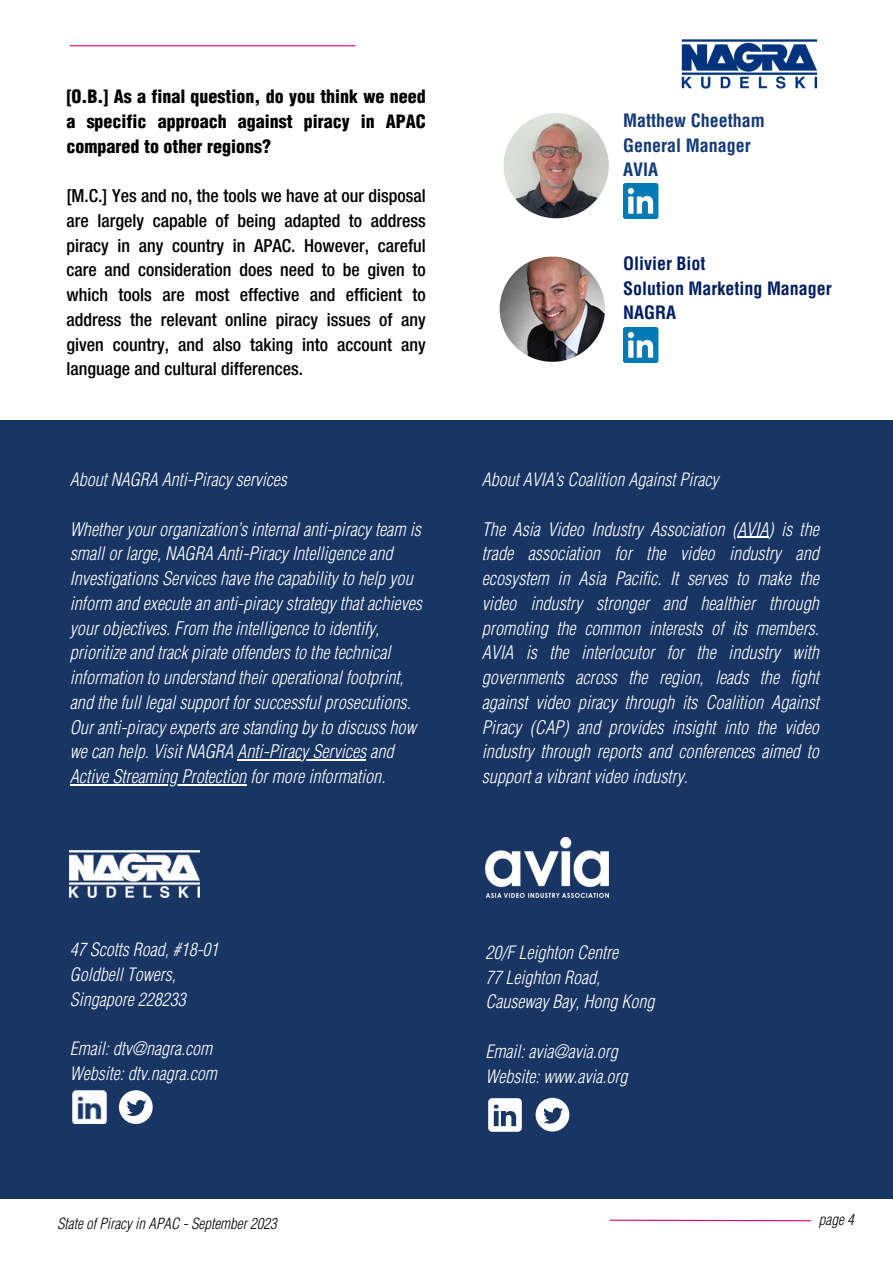
<style>
.page{position:relative;width:893px;height:1264px;background:#fff}
.page>*{position:absolute;margin:0;border:0;box-sizing:border-box;transform-origin:0 0}
.t1{font:italic 300 condensed 18.3px/24.8px "Helvetica LT Std";color:#fff}
.t2{font:500 condensed 18px/24.8px "Helvetica Neue LT Std";color:#000;text-align:justify}
.t3{font:italic 300 condensed 18px "Helvetica LT Std";color:#fff}
.t4{font:900 condensed 18px/24.8px "Helvetica LT Std";color:#000;text-align:justify}
.t5{font:700 condensed 18px "Helvetica LT Std";color:#001e62}
.t6{font:700 condensed 18px "Helvetica LT Std";color:#133a78}
.t7{font:italic 300 condensed 15px "Helvetica LT Std";color:#000}
</style>
<div class="page">
<div style="left:0;top:420px;width:892px;height:778px;background:#183563"></div>
<hr style="left:70px;top:45px;width:285px;height:1px;background:#e5007d">
<hr style="left:237px;top:759px;width:129px;height:1px;background:#fff">
<hr style="left:70px;top:784px;width:176px;height:1px;background:#fff">
<img style="left:499px;top:256px;width:106px;height:106px;border-radius:50%">
<img style="left:503px;top:113px;width:105px;height:105px;border-radius:50%">
<svg style="left:609px;top:1219px;width:202px;height:2px"></svg>
<svg style="left:119px;top:1090px;width:34px;height:33px"></svg>
<img style="left:72px;top:1090px;width:35px;height:33px">
<svg style="left:535px;top:1097px;width:34px;height:34px"></svg>
<img style="left:488px;top:1098px;width:34px;height:33px">
<img style="left:485px;top:838px;width:124px;height:59px">
<img style="left:623px;top:327px;width:36px;height:35px">
<img style="left:623px;top:184px;width:36px;height:34px">
<img style="left:681px;top:39px;width:137px;height:50px">
<img style="left:70px;top:850px;width:129px;height:47px">
<hr style="left:737px;top:536px;width:31px;height:2px;background:#fff">
<p class="t4" style="left:67px;top:87px;width:361px">[O.B.] As a final question, do you think we need a specific approach against piracy in APAC compared to other regions?</p>
<p class="t2" style="left:67px;top:186px;width:361px">[M.C.] Yes and no, the tools we have at our disposal are largely capable of being adapted to address piracy in any country in APAC. However, careful care and consideration does need to be given to which tools are most effective and efficient to address the relevant online piracy issues of any given country, and also taking into account any language and cultural differences.</p>
<p class="t3" style="left:70px;top:473px;width:218px">About NAGRA Anti-Piracy services</p>
<p class="t1" style="left:70px;top:519px;width:354px">Whether your organization’s internal anti-piracy team is small or large, NAGRA Anti-Piracy Intelligence and Investigations Services have the capability to help you inform and execute an anti-piracy strategy that achieves your objectives. From the intelligence to identify, prioritize and track pirate offenders to the technical information to understand their operational footprint, and the full legal support for successful prosecutions.<br>Our anti-piracy experts are standing by to discuss how we can help. Visit NAGRA Anti-Piracy Services and Active Streaming Protection for more information.</p>
<p class="t6" style="left:623px;top:114px;width:143px">Matthew Cheetham</p>
<p class="t6" style="left:623px;top:139px;width:129px">General Manager</p>
<p class="t6" style="left:623px;top:163px;width:36px">AVIA</p>
<p class="t5" style="left:623px;top:257px;width:84px">Olivier Biot</p>
<p class="t5" style="left:623px;top:282px;width:210px">Solution Marketing Manager</p>
<p class="t5" style="left:623px;top:306px;width:54px">NAGRA</p>
<p class="t3" style="left:482px;top:473px;width:238px">About AVIA’s Coalition Against Piracy</p>
<p class="t1" style="left:482px;top:519px;width:338px;text-align:justify">The Asia Video Industry Association (AVIA) is the trade association for the video industry and ecosystem in Asia Pacific. It serves to make the video industry stronger and healthier through promoting the common interests of its members.<br>AVIA is the interlocutor for the industry with governments across the region, leads the fight against video piracy through its Coalition Against Piracy (CAP) and provides insight into the video industry through reports and conferences aimed to support a vibrant video industry.</p>
<p class="t3" style="left:70px;top:943px;width:150px">47 Scotts Road, #18-01</p>
<p class="t3" style="left:70px;top:968px;width:107px">Goldbell Towers,</p>
<p class="t3" style="left:70px;top:992px;width:117px">Singapore 228233</p>
<p class="t3" style="left:70px;top:1042px;width:144px">Email: dtv@nagra.com</p>
<p class="t3" style="left:70px;top:1066px;width:148px">Website: dtv.nagra.com</p>
<p class="t3" style="left:485px;top:945px;width:134px">20/F Leighton Centre</p>
<p class="t3" style="left:485px;top:970px;width:116px">77 Leighton Road,</p>
<p class="t3" style="left:485px;top:995px;width:170px">Causeway Bay, Hong Kong</p>
<p class="t3" style="left:485px;top:1044px;width:134px">Email: avia@avia.org</p>
<p class="t3" style="left:485px;top:1069px;width:143px">Website: www.avia.org</p>
<p class="t7" style="left:57px;top:1217px;width:221px">State of Piracy in APAC - September 2023</p>
<p class="t7" style="left:818px;top:1213px;width:36px">page 4</p>
</div>
